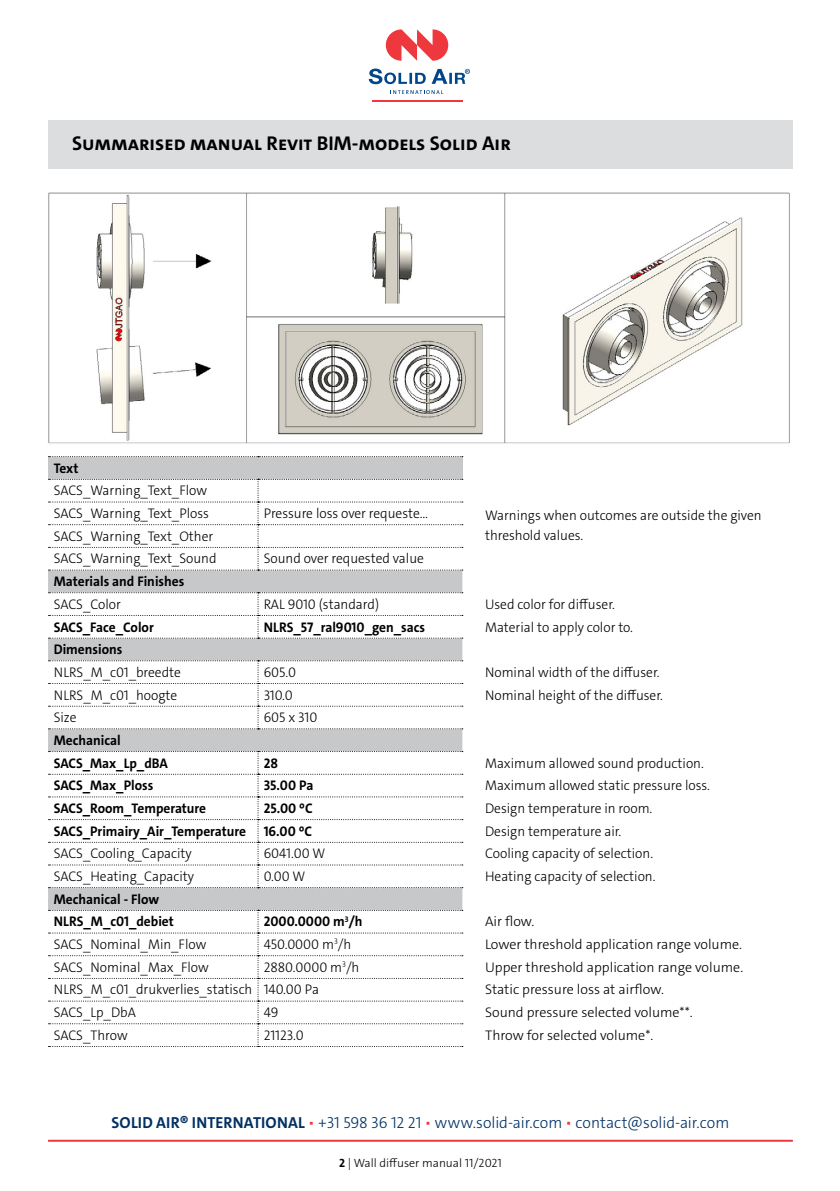
<style>
.page{position:relative;width:840px;height:1191px;background:#fff}
.page>*{position:absolute;margin:0;border:0;box-sizing:border-box;transform-origin:0 0}
.t1{font:700 20px "The Sans C4 s";color:#000}
.t2{font:300 16px "The Sans C4 s";color:#003064}
.t3{font:300 14px/20px "The Sans C4 s";color:#000;scale:.96 1}
.t4{font:700 14px/22.6px "The Sans C4 s";color:#000;scale:.96 1}
.t5{font:300 14px "The Sans C4 s";color:#000}
.t6{font:300 12px "The Sans C4 s";color:#000}
.s1{font-weight:700}
.s2{color:#ef373e}
</style>
<div class="page">
<hr style="left:372px;top:100px;width:90px;height:2px;background:#ef373e">
<svg style="left:385px;top:29px;width:63px;height:32px"></svg>
<svg style="left:368px;top:69px;width:101px;height:15px"></svg>
<svg style="left:390px;top:90px;width:53px;height:4px"></svg>
<hr style="left:48px;top:1139px;width:744px;height:2px;background:#ef373e">
<div style="left:48px;top:120px;width:744px;height:48px;background:#dcddde"></div>
<div style="left:48px;top:456px;width:414px;height:23px;background:#c7c8ca"></div>
<div style="left:48px;top:570px;width:414px;height:340px;background:#c7c8ca"></div>
<svg style="left:48px;top:456px;width:414px;height:1px"></svg>
<svg style="left:48px;top:479px;width:414px;height:91px"></svg>
<svg style="left:48px;top:592px;width:414px;height:46px"></svg>
<svg style="left:48px;top:660px;width:414px;height:69px"></svg>
<svg style="left:48px;top:751px;width:414px;height:137px"></svg>
<svg style="left:48px;top:910px;width:414px;height:137px"></svg>
<img style="left:48px;top:192px;width:742px;height:252px">
<h1 class="t1" style="left:72px;top:130px;width:440px">Summarised manual Revit BIM-models Solid Air</h1>
<p class="t4" style="left:54px;top:457px;width:27px">Text</p>
<p class="t3" style="left:54px;top:481px;width:161px">SACS_Warning_Text_Flow</p>
<p class="t3" style="left:54px;top:503px;width:163px">SACS_Warning_Text_Ploss</p>
<p class="t3" style="left:263px;top:503px;width:173px">Pressure loss over requeste...</p>
<p class="t3" style="left:54px;top:525px;width:171px;line-height:22.6px">SACS_Warning_Text_Other<br>SACS_Warning_Text_Sound</p>
<p class="t3" style="left:263px;top:549px;width:168px">Sound over requested value</p>
<p class="t3" style="left:485px;top:505px;width:289px">Warnings when outcomes are outside the given threshold values.</p>
<p class="t4" style="left:54px;top:570px;width:137px">Materials and Finishes</p>
<p class="t3" style="left:54px;top:594px;width:71px">SACS_Color</p>
<p class="t3" style="left:263px;top:594px;width:122px">RAL 9010 (standard)</p>
<p class="t3" style="left:485px;top:594px;width:137px">Used color for diffuser.</p>
<p class="t4" style="left:54px;top:615px;width:106px">SACS_Face_Color</p>
<p class="t4" style="left:263px;top:615px;width:170px">NLRS_57_ral9010_gen_sacs</p>
<p class="t3" style="left:485px;top:617px;width:155px">Material to apply color to.</p>
<p class="t4" style="left:54px;top:638px;width:73px">Dimensions</p>
<p class="t3" style="left:54px;top:662px;width:134px">NLRS_M_c01_breedte</p>
<p class="t3" style="left:263px;top:662px;width:35px">605.0</p>
<p class="t3" style="left:485px;top:662px;width:183px">Nominal width of the diffuser.</p>
<p class="t3" style="left:54px;top:685px;width:130px">NLRS_M_c01_hoogte</p>
<p class="t3" style="left:263px;top:685px;width:32px">310.0</p>
<p class="t3" style="left:485px;top:685px;width:187px">Nominal height of the diffuser.</p>
<p class="t3" style="left:54px;top:707px;width:25px">Size</p>
<p class="t3" style="left:263px;top:707px;width:57px">605 x 310</p>
<p class="t4" style="left:54px;top:729px;width:120px">Mechanical<br>SACS_Max_Lp_dBA</p>
<p class="t4" style="left:263px;top:751px;width:16px">28</p>
<p class="t3" style="left:485px;top:753px;width:229px">Maximum allowed sound production.</p>
<p class="t4" style="left:54px;top:774px;width:105px">SACS_Max_Ploss</p>
<p class="t4" style="left:263px;top:774px;width:53px">35.00 Pa</p>
<p class="t3" style="left:485px;top:775px;width:236px">Maximum allowed static pressure loss.</p>
<p class="t4" style="left:54px;top:797px;width:160px">SACS_Room_Temperature</p>
<p class="t4" style="left:263px;top:797px;width:52px">25.00 ºC</p>
<p class="t3" style="left:485px;top:798px;width:176px">Design temperature in room.</p>
<p class="t4" style="left:54px;top:819px;width:202px">SACS_Primairy_Air_Temperature</p>
<p class="t4" style="left:263px;top:819px;width:52px">16.00 ºC</p>
<p class="t3" style="left:485px;top:821px;width:143px">Design temperature air.</p>
<p class="t3" style="left:54px;top:843px;width:145px">SACS_Cooling_Capacity</p>
<p class="t3" style="left:263px;top:843px;width:66px">6041.00 W</p>
<p class="t3" style="left:485px;top:843px;width:176px">Cooling capacity of selection.</p>
<p class="t3" style="left:54px;top:866px;width:148px">SACS_Heating_Capacity</p>
<p class="t3" style="left:263px;top:866px;width:45px">0.00 W</p>
<p class="t3" style="left:485px;top:866px;width:179px">Heating capacity of selection.</p>
<p class="t4" style="left:54px;top:888px;width:127px">Mechanical - Flow<br>NLRS_M_c01_debiet</p>
<p class="t4" style="left:263px;top:910px;width:104px">2000.0000 m<sup>3</sup>/h</p>
<p class="t5" style="left:485px;top:912px;width:51px">Air flow.</p>
<p class="t3" style="left:54px;top:934px;width:160px">SACS_Nominal_Min_Flow</p>
<p class="t3" style="left:263px;top:934px;width:93px">450.0000 m<sup>3</sup>/h</p>
<p class="t5" style="left:485px;top:935px;width:258px">Lower threshold application range volume.</p>
<p class="t3" style="left:54px;top:957px;width:163px">SACS_Nominal_Max_Flow</p>
<p class="t3" style="left:263px;top:957px;width:101px">2880.0000 m<sup>3</sup>/h</p>
<p class="t5" style="left:485px;top:958px;width:259px">Upper threshold application range volume.</p>
<p class="t3" style="left:54px;top:979px;width:278px">NLRS_M_c01_drukverlies_statisch 140.00 Pa</p>
<p class="t5" style="left:485px;top:980px;width:180px">Static pressure loss at airflow.</p>
<p class="t3" style="left:54px;top:1002px;width:87px">SACS_Lp_DbA</p>
<p class="t3" style="left:263px;top:1002px;width:17px">49</p>
<p class="t5" style="left:485px;top:1003px;width:209px">Sound pressure selected volume**.</p>
<p class="t3" style="left:54px;top:1025px;width:78px">SACS_Throw</p>
<p class="t3" style="left:263px;top:1025px;width:43px">21123.0</p>
<p class="t5" style="left:485px;top:1026px;width:170px">Throw for selected volume*.</p>
<p class="t2" style="left:111px;top:1112px;width:619px"><span class="s1">SOLID AIR® INTERNATIONAL</span> <span class="s2">•</span> +31 598 36 12 21 <span class="s2">•</span> www.solid-air.com <span class="s2">•</span> contact@solid-air.com</p>
<p class="t6" style="left:339px;top:1154px;width:164px"><span class="s1">2</span> | Wall diffuser manual 11/2021</p>
</div>
